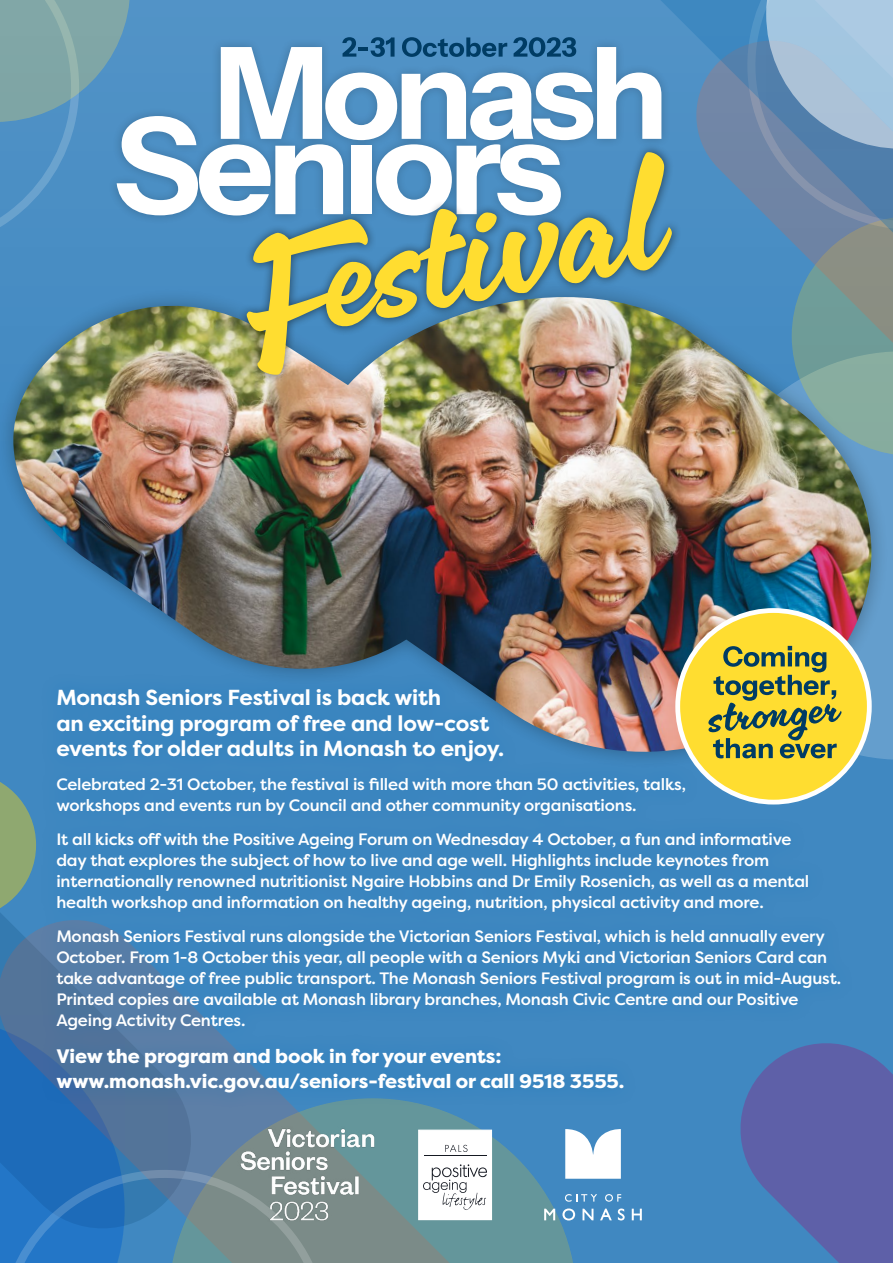
<style>
.page{position:relative;width:893px;height:1263px;background:#fff}
.page>*{position:absolute;margin:0;border:0;box-sizing:border-box;transform-origin:0 0}
.t1{font:700 21.75px/25.5px "Filson Pro";letter-spacing:-.01em;color:#fff}
.t2{font:800 19.5px/24.8px "Filson Pro";letter-spacing:-.005em;color:#fff}
.t3{font:500 16.5px/21px "Filson Pro";letter-spacing:-.01em;color:#fff}
</style>
<div class="page">
<img style="left:0;top:0;width:893px;height:1262px">
<div style="left:238px;top:143px;width:443px;height:241px;background:#000;opacity:.5"></div>
<img style="left:247px;top:285px;width:312px;height:91px">
<svg style="left:0;top:0;width:672px;height:285px"></svg>
<div style="left:39px;top:671px;width:818px;height:439px;background:#006ab3;opacity:.4"></div>
<svg style="left:544px;top:1209px;width:11px;height:11px"></svg>
<svg style="left:562px;top:1208px;width:13px;height:12px"></svg>
<svg style="left:582px;top:1209px;width:11px;height:11px"></svg>
<svg style="left:600px;top:1208px;width:12px;height:12px"></svg>
<svg style="left:618px;top:1208px;width:7px;height:12px"></svg>
<svg style="left:632px;top:1209px;width:10px;height:11px"></svg>
<svg style="left:565px;top:1194px;width:32px;height:8px"></svg>
<svg style="left:605px;top:1194px;width:16px;height:8px"></svg>
<svg style="left:565px;top:1127px;width:56px;height:52px"></svg>
<div style="left:418px;top:1129px;width:74px;height:91px;background:#fff;border:1px solid #fff"></div>
<hr style="left:425px;top:1155px;width:62px;height:1px;background:#151922">
<svg style="left:445px;top:1145px;width:22px;height:7px"></svg>
<svg style="left:423px;top:1164px;width:64px;height:46px"></svg>
<img style="left:237px;top:1127px;width:140px;height:96px">
<div style="left:678px;top:610px;width:191px;height:192px;background:#ffdd30;border-radius:50%"></div>
<div style="left:675px;top:608px;width:197px;height:196px;border:5px solid #fff;border-radius:50%"></div>
<svg style="left:708px;top:646px;width:133px;height:112px"></svg>
<h1 class="t1" style="left:56px;top:685px;width:449px">Monash Seniors Festival is back with<br>an exciting program of free and low-cost events for older adults in Monash to enjoy.</h1>
<p class="t3" style="left:56px;top:773px;width:631px">Celebrated 2-31 October, the festival is filled with more than 50 activities, talks, workshops and events run by Council and other community organisations.</p>
<p class="t3" style="left:56px;top:828px;width:754px">It all kicks off with the Positive Ageing Forum on Wednesday 4 October, a fun and informative day that explores the subject of how to live and age well. Highlights include keynotes from internationally renowned nutritionist Ngaire Hobbins and Dr Emily Rosenich, as well as a mental health workshop and information on healthy ageing, nutrition, physical activity and more.</p>
<p class="t3" style="left:56px;top:925px;width:786px">Monash Seniors Festival runs alongside the Victorian Seniors Festival, which is held annually every October. From 1-8 October this year, all people with a Seniors Myki and Victorian Seniors Card can take advantage of free public transport. The Monash Seniors Festival program is out in mid-August.<br>Printed copies are available at Monash library branches, Monash Civic Centre and our Positive Ageing Activity Centres.</p>
<p class="t2" style="left:56px;top:1044px;width:569px">View the program and book in for your events: www.monash.vic.gov.au/seniors-festival or call 9518 3555.</p>
</div>
